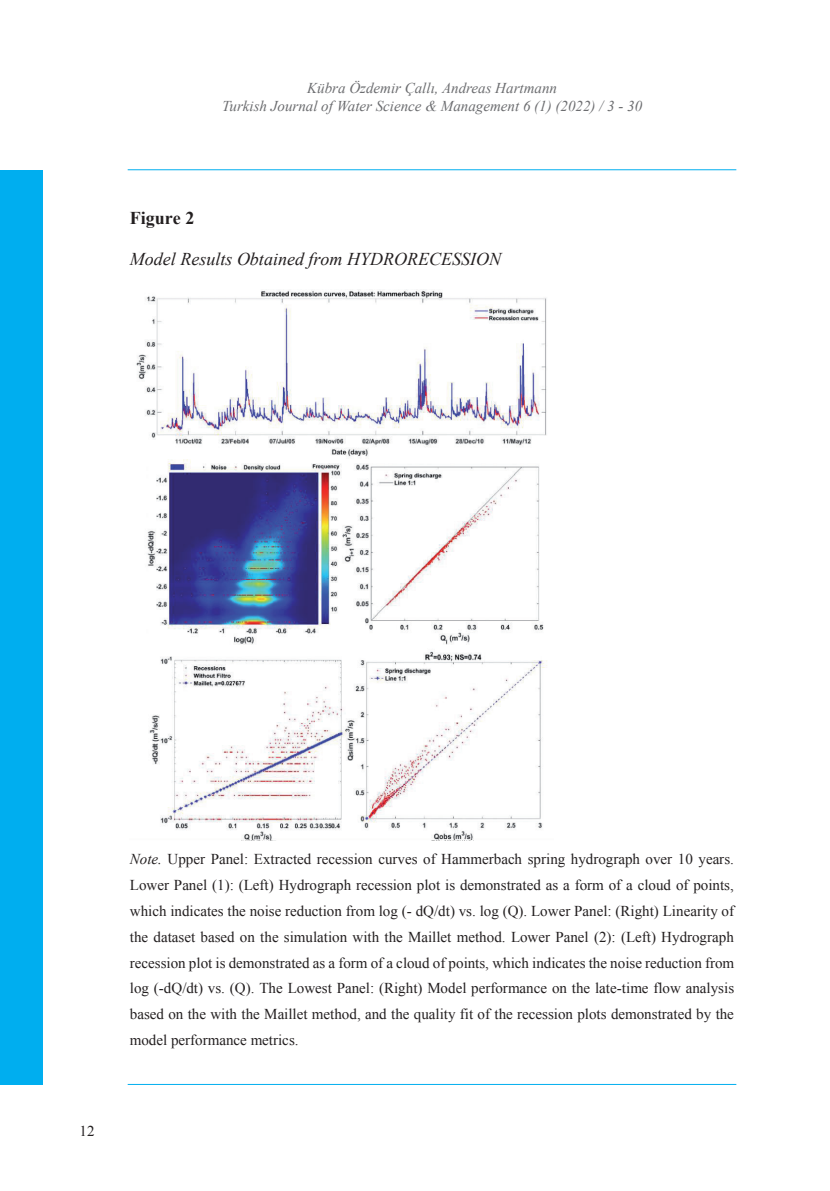
<style>
.page{position:relative;width:830px;height:1191px;background:#fff}
.page>*{position:absolute;margin:0;border:0;box-sizing:border-box;transform-origin:0 0}
.t1{font:italic 18px "Times New Roman";color:#231f20}
.t2{font:700 18px "Times New Roman";color:#231f20}
.t3{font:15px/26px "Times New Roman";color:#231f20;text-align:justify}
.t4{font:italic 15px/18px "Times New Roman";color:#6c6d70;text-align:center}
.t5{font:15px "Times New Roman";color:#6c6d70}
.t6{font:12px "Times New Roman";color:#6c6d70}
.s1{font-style:italic}
</style>
<div class="page">
<hr style="left:128px;top:169px;width:608px;height:1px;background:#00aeef">
<hr style="left:128px;top:1084px;width:608px;height:1px;background:#00aeef">
<div style="left:0;top:170px;width:43px;height:914px;background:#00aeef"></div>
<img style="left:136px;top:290px;width:411px;height:550px">
<p class="t4" style="left:222px;top:79px;width:421px">Kübra Özdemir Çallı, Andreas Hartmann<br>Turkish Journal of Water Science &amp; Management 6 (1) (2022) / 3 - 30</p>
<p class="t5" style="left:283px;top:78px;width:299px">Turkish Journal of Water Science &amp; Management</p>
<p class="t6" style="left:337px;top:99px;width:190px">ISSN: 2536 474X / e-ISSN: 2564-7334</p>
<p class="t2" style="left:130px;top:205px;width:66px">Figure 2</p>
<p class="t1" style="left:130px;top:246px;width:372px">Model Results Obtained from HYDRORECESSION</p>
<p class="t3" style="left:79px;top:1117px;width:16px">12</p>
<p class="t3" style="left:130px;top:845px;width:605px"><span class="s1">Note.</span> Upper Panel: Extracted recession curves of Hammerbach spring hydrograph over 10 years.<br>Lower Panel (1): (Left) Hydrograph recession plot is demonstrated as a form of a cloud of points, which indicates the noise reduction from log (- dQ/dt) vs. log (Q). Lower Panel: (Right) Linearity of the dataset based on the simulation with the Maillet method. Lower Panel (2): (Left) Hydrograph recession plot is demonstrated as a form of a cloud of points, which indicates the noise reduction from log (-dQ/dt) vs. (Q). The Lowest Panel: (Right) Model performance on the late-time flow analysis based on the with the Maillet method, and the quality fit of the recession plots demonstrated by the model performance metrics.</p>
</div>
